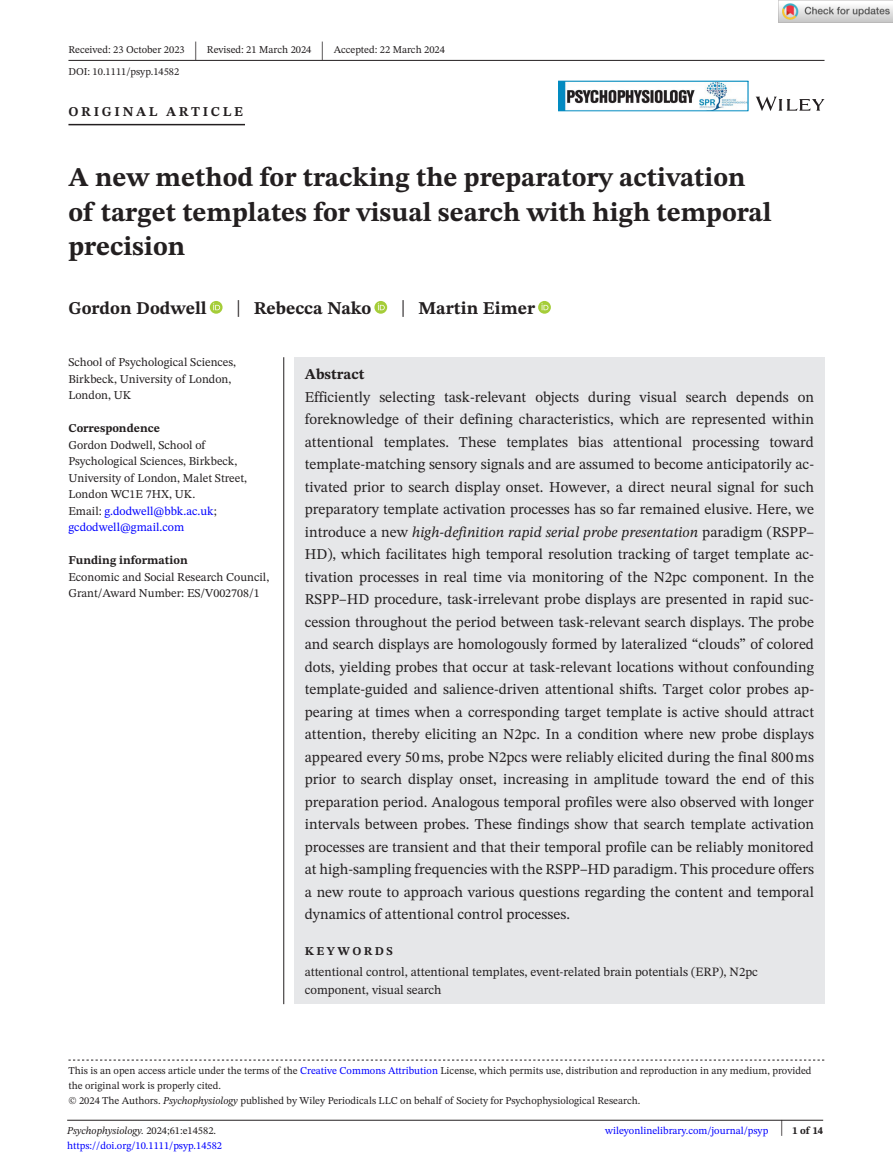
<style>
.page{position:relative;width:893px;height:1174px;background:#fff}
.page>*{position:absolute;margin:0;border:0;box-sizing:border-box;transform-origin:0 0}
.t1{font:700 27px/34.5px "STIX Two Text";color:#231f20}
.t2{font:25.65px "STIX Two Text";color:#231f20;scale:.49 1}
.t3{font:700 18px "STIX Two Text";color:#231f20}
.t4{font:15px/22.5px "STIX Two Text";color:#231f20;text-align:justify}
.t5{font:700 15px "STIX Two Text";color:#231f20}
.t6{font:700 13.5px "STIX Two Text";letter-spacing:.2em;color:#231f20}
.t7{font:12.75px/17.2px "STIX Two Text";color:#231f20}
.t8{font:12px/16.5px "STIX Two Text";color:#231f20}
.t9{font:700 12px "STIX Two Text";color:#231f20}
.t10{font:700 12px "STIX Two Text";letter-spacing:.2em;color:#231f20}
.t11{font:10.5px/15px "STIX Two Text";color:#231f20}
.t12{font:10.5px "STIX Two Text";color:#00f}
.t13{font:italic 10.5px "STIX Two Text";color:#231f20}
.t14{font:700 10.5px "STIX Two Text";color:#231f20}
.s1{font-weight:400;font-size:23.4px}
.s2{color:#00f}
.s3{font-style:italic}
.s4{font-style:normal}
.s5{font-weight:400;font-size:22.2px}
</style>
<div class="page">
<hr style="left:67px;top:1119px;width:756px;height:1px;background:#231f20">
<svg style="left:756px;top:97px;width:68px;height:14px"></svg>
<img style="left:560px;top:83px;width:186px;height:26px">
<div style="left:558px;top:81px;width:190px;height:30px;border:1px solid #028bc1"></div>
<hr style="left:68px;top:60px;width:756px;height:1px;background:#231f20">
<hr style="left:68px;top:124px;width:177px;height:1px;background:#231f20">
<svg style="left:210px;top:301px;width:13px;height:13px"></svg>
<svg style="left:213px;top:303px;width:7px;height:7px"></svg>
<svg style="left:374px;top:301px;width:13px;height:13px"></svg>
<svg style="left:378px;top:303px;width:7px;height:7px"></svg>
<svg style="left:538px;top:301px;width:13px;height:13px"></svg>
<svg style="left:541px;top:303px;width:7px;height:7px"></svg>
<svg style="left:68px;top:1059px;width:756px;height:1px"></svg>
<div style="left:294px;top:357px;width:530px;height:647px;background:#e6e7e9"></div>
<hr style="left:283px;top:357px;width:1px;height:647px;background:#231f20">
<img style="left:779px;top:0;width:114px;height:23px">
<p class="t11" style="left:68px;top:42px;width:118px">Received: 23 October 2023</p>
<h2 class="t2" style="left:194px;top:32px;width:8px">|</h2>
<p class="t11" style="left:207px;top:42px;width:106px">Revised: 21 March 2024</p>
<h2 class="t2" style="left:321px;top:32px;width:8px">|</h2>
<p class="t11" style="left:334px;top:42px;width:113px">Accepted: 22 March 2024</p>
<p class="t11" style="left:68px;top:64px;width:112px">DOI: 10.1111/psyp.14582</p>
<p class="t6" style="left:68px;top:101px;width:176px">ORIGINAL ARTICLE</p>
<h1 class="t1" style="left:68px;top:161px;width:705px">A new method for tracking the preparatory activation of target templates for visual search with high temporal precision</h1>
<p class="t3" style="left:68px;top:295px;width:140px">Gordon Dodwell</p>
<p class="t3" style="left:236px;top:295px;width:137px"><span class="s1">|</span> Rebecca Nako</p>
<p class="t3" style="left:401px;top:295px;width:136px"><span class="s1">|</span> Martin Eimer</p>
<p class="t8" style="left:68px;top:354px;width:169px">School of Psychological Sciences,<br>Birkbeck, University of London,<br>London, UK</p>
<p class="t9" style="left:68px;top:420px;width:93px">Correspondence</p>
<p class="t8" style="left:68px;top:436px;width:180px">Gordon Dodwell, School of<br>Psychological Sciences, Birkbeck,<br>University of London, Malet Street,<br>London WC1E 7HX, UK.<br>Email: <span class="s2">g.dodwell@bbk.ac.uk</span>; <span class="s2">gcdodwell@gmail.com</span></p>
<p class="t9" style="left:68px;top:552px;width:121px">Funding information</p>
<p class="t8" style="left:68px;top:568px;width:202px">Economic and Social Research Council,<br>Grant/Award Number: ES/V002708/1</p>
<p class="t5" style="left:305px;top:363px;width:61px">Abstract</p>
<p class="t4" style="left:305px;top:385px;width:511px">Efficiently selecting task-relevant objects during visual search depends on foreknowledge of their defining characteristics, which are represented within attentional templates. These templates bias attentional processing toward template-matching sensory signals and are assumed to become anticipatorily ac&shy;tivated prior to search display onset. However, a direct neural signal for such preparatory template activation processes has so far remained elusive. Here, we introduce a new <span class="s3">high-definition rapid serial probe presentation</span> paradigm (RSPP– HD), which facilitates high temporal resolution tracking of target template ac&shy;tivation processes in real time via monitoring of the N2pc component. In the RSPP–HD procedure, task-irrelevant probe displays are presented in rapid suc&shy;cession throughout the period between task-relevant search displays. The probe and search displays are homologously formed by lateralized “clouds” of colored dots, yielding probes that occur at task-relevant locations without confounding template-guided and salience-driven attentional shifts. Target color probes ap&shy;pearing at times when a corresponding target template is active should attract attention, thereby eliciting an N2pc. In a condition where new probe displays appeared every 50ms, probe N2pcs were reliably elicited during the final 800ms prior to search display onset, increasing in amplitude toward the end of this preparation period. Analogous temporal profiles were also observed with longer intervals between probes. These findings show that search template activation processes are transient and that their temporal profile can be reliably monitored at high-sampling frequencies with the RSPP–HD paradigm. This procedure offers a new route to approach various questions regarding the content and temporal dynamics of attentional control processes.</p>
<p class="t10" style="left:305px;top:942px;width:90px">KEYWORDS</p>
<p class="t7" style="left:305px;top:963px;width:455px">attentional control, attentional templates, event-related brain potentials (ERP), N2pc component, visual search</p>
<p class="t11" style="left:68px;top:1063px;width:745px">This is an open access article under the terms of the <span class="s2">Creative Commons Attribution</span> License, which permits use, distribution and reproduction in any medium, provided the original work is properly cited.<br>© 2024 The Authors. <span class="s3">Psychophysiology</span> published by Wiley Periodicals LLC on behalf of Society for Psychophysiological Research.</p>
<p class="t13" style="left:67px;top:1123px;width:150px">Psychophysiology. <span class="s4">2024;61:e14582.</span></p>
<p class="t14" style="left:780px;top:1123px;width:45px"><span class="s5">|</span> 1 of 14</p>
<p class="t12" style="left:67px;top:1138px;width:156px">https://doi.org/10.1111/psyp.14582</p>
<p class="t12" style="left:605px;top:1123px;width:165px">wileyonlinelibrary.com/journal/psyp</p>
</div>
